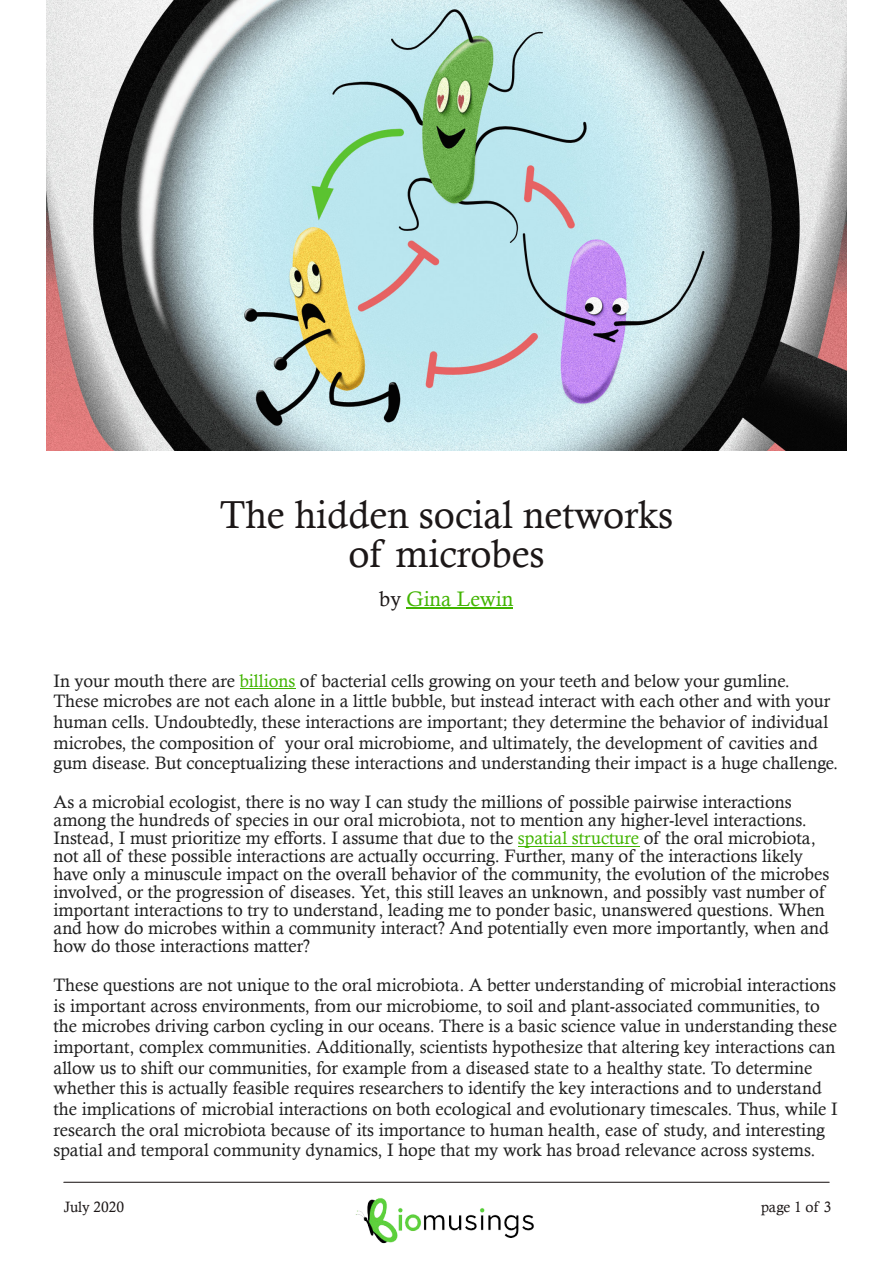
<style>
.page{position:relative;width:893px;height:1263px;background:#fff}
.page>*{position:absolute;margin:0;border:0;box-sizing:border-box;transform-origin:0 0}
.t1{font:39px/39px "Calisto";color:#1c1717;text-align:center}
.t2{font:21px "Calisto";color:#41b400}
.t3{font:18px/20.7px "Calisto";color:#1f1f1f}
.t4{font:15px "Calisto";color:#1c1717}
.s1{color:#1c1717}
.s2{color:#41b400}
</style>
<div class="page">
<hr style="left:240px;top:688px;width:55px;height:1px;background:#41b400">
<hr style="left:518px;top:846px;width:121px;height:1px;background:#41b400">
<hr style="left:406px;top:608px;width:107px;height:1px;background:#41b400">
<hr style="left:64px;top:1182px;width:765px;height:1px;background:#1c1717">
<img style="left:355px;top:1198px;width:179px;height:46px">
<img style="left:46px;top:0;width:800px;height:450px">
<h1 class="t1" style="left:220px;top:498px;width:455px">The hidden social networks of microbes</h1>
<p class="t2" style="left:380px;top:591px;width:135px"><span class="s1">by</span> Gina Lewin</p>
<p class="t3" style="left:54px;top:672px;width:786px">In your mouth there are <span class="s2">billions</span> of bacterial cells growing on your teeth and below your gumline.<br>These microbes are not each alone in a little bubble, but instead interact with each other and with your human cells. Undoubtedly, these interactions are important; they determine the behavior of individual microbes, the composition of your oral microbiome, and ultimately, the development of cavities and gum disease. But conceptualizing these interactions and understanding their impact is a huge challenge.</p>
<p class="t3" style="left:54px;top:795px;width:777px;line-height:18px">As a microbial ecologist, there is no way I can study the millions of possible pairwise interactions among the hundreds of species in our oral microbiota, not to mention any higher-level interactions.<br>Instead, I must prioritize my efforts. I assume that due to the <span class="s2">spatial structure</span> of the oral microbiota, not all of these possible interactions are actually occurring. Further, many of the interactions likely have only a minuscule impact on the overall behavior of the community, the evolution of the microbes involved, or the progression of diseases. Yet, this still leaves an unknown, and possibly vast number of important interactions to try to understand, leading me to ponder basic, unanswered questions. When and how do microbes within a community interact? And potentially even more importantly, when and how do those interactions matter?</p>
<p class="t3" style="left:54px;top:976px;width:786px">These questions are not unique to the oral microbiota. A better understanding of microbial interactions is important across environments, from our microbiome, to soil and plant-associated communities, to the microbes driving carbon cycling in our oceans. There is a basic science value in understanding these important, complex communities. Additionally, scientists hypothesize that altering key interactions can allow us to shift our communities, for example from a diseased state to a healthy state. To determine whether this is actually feasible requires researchers to identify the key interactions and to understand the implications of microbial interactions on both ecological and evolutionary timescales. Thus, while I research the oral microbiota because of its importance to human health, ease of study, and interesting spatial and temporal community dynamics, I hope that my work has broad relevance across systems.</p>
<p class="t4" style="left:64px;top:1201px;width:62px">July 2020</p>
<p class="t4" style="left:761px;top:1201px;width:72px">page 1 of 3</p>
</div>
